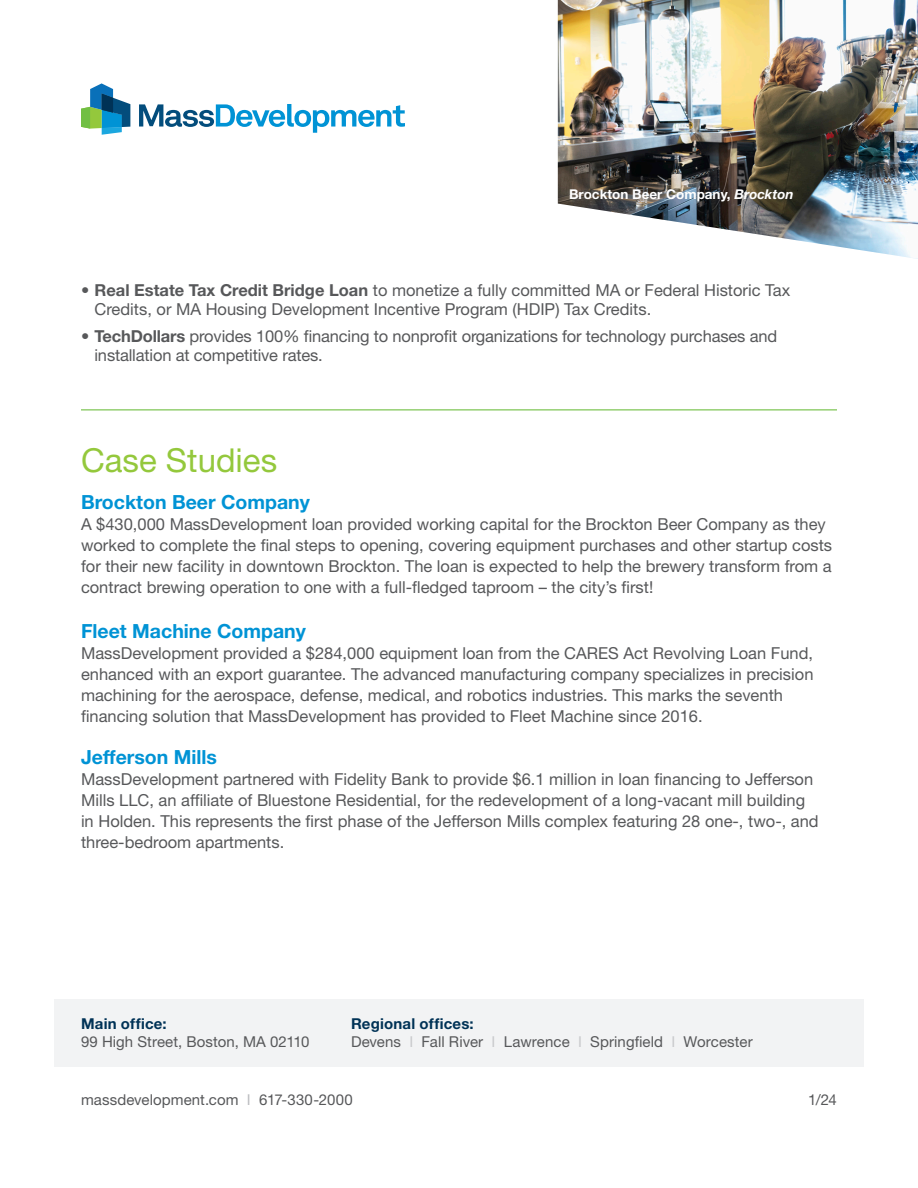
<style>
.page{position:relative;width:918px;height:1188px;background:#fff}
.page>*{position:absolute;margin:0;border:0;box-sizing:border-box;transform-origin:0 0}
.t1{font:33px "Helvetica Neue LT Std";color:#94c83c}
.t2{font:700 19.5px "Helvetica Neue LT Std";color:#0093d5}
.General_Text{font:16.5px/21px "Helvetica Neue LT Std";color:#57585a}
.t3{font:15px "Helvetica Neue LT Std";letter-spacing:.005em;color:#57585a}
.t4{font:700 15px "Helvetica Neue LT Std";letter-spacing:.015em;color:#003256}
.t5{font:700 13.5px "Helvetica Neue LT Std";color:#fff}
.s1{font-style:italic}
.s2{font-weight:700}
.s3{color:#c9cacc}
.s4{color:#bcbdc0}
</style>
<div class="page">
<div style="left:54px;top:999px;width:810px;height:67px;background:#f2f3f4"></div>
<img style="left:558px;top:0;width:360px;height:259px">
<hr style="left:81px;top:409px;width:756px;height:1px;background:#71bf44">
<svg style="left:139px;top:104px;width:266px;height:29px"></svg>
<svg style="left:81px;top:83px;width:49px;height:52px"></svg>
<p class="t5" style="left:569px;top:185px;width:226px">Brockton Beer Company, <span class="s1">Brockton</span></p>
<p class="General_Text" style="left:94px;top:280px;width:697px;line-height:19.5px;text-indent:-14px">• <span class="s2">Real Estate Tax Credit Bridge Loan</span> to monetize a fully committed MA or Federal Historic Tax<br>Credits, or MA Housing Development Incentive Program (HDIP) Tax Credits.</p>
<p class="General_Text" style="left:94px;top:326px;width:684px;line-height:19.5px;text-indent:-14px">• <span class="s2">TechDollars</span> provides 100% financing to nonprofit organizations for technology purchases and installation at competitive rates.</p>
<p class="t1" style="left:81px;top:440px;width:198px">Case Studies</p>
<p class="t2" style="left:81px;top:490px;width:230px">Brockton Beer Company</p>
<p class="General_Text" style="left:81px;top:513px;width:753px">A $430,000 MassDevelopment loan provided working capital for the Brockton Beer Company as they worked to complete the final steps to opening, covering equipment purchases and other startup costs for their new facility in downtown Brockton. The loan is expected to help the brewery transform from a contract brewing operation to one with a full-fledged taproom – the city’s first!</p>
<p class="t2" style="left:81px;top:619px;width:226px">Fleet Machine Company</p>
<p class="General_Text" style="left:81px;top:642px;width:734px">MassDevelopment provided a $284,000 equipment loan from the CARES Act Revolving Loan Fund, enhanced with an export guarantee. The advanced manufacturing company specializes in precision machining for the aerospace, defense, medical, and robotics industries. This marks the seventh financing solution that MassDevelopment has provided to Fleet Machine since 2016.</p>
<p class="t2" style="left:81px;top:745px;width:138px">Jefferson Mills</p>
<p class="General_Text" style="left:81px;top:768px;width:739px">MassDevelopment partnered with Fidelity Bank to provide $6.1 million in loan financing to Jefferson Mills LLC, an affiliate of Bluestone Residential, for the redevelopment of a long-vacant mill building in Holden. This represents the first phase of the Jefferson Mills complex featuring 28 one-, two-, and three-bedroom apartments.</p>
<p class="t4" style="left:81px;top:1014px;width:87px">Main office:</p>
<p class="t4" style="left:351px;top:1014px;width:124px">Regional offices:</p>
<p class="t3" style="left:81px;top:1033px;width:230px">99 High Street, Boston, MA 02110</p>
<p class="t3" style="left:351px;top:1033px;width:403px">Devens <span class="s3">I</span> Fall River <span class="s3">I</span> Lawrence <span class="s3">I</span> Springfield <span class="s3">I</span> Worcester</p>
<p class="t3" style="left:81px;top:1090px;width:273px">massdevelopment.com <span class="s4">I</span> 617-330-2000</p>
<p class="t3" style="left:808px;top:1090px;width:30px">1/24</p>
</div>
